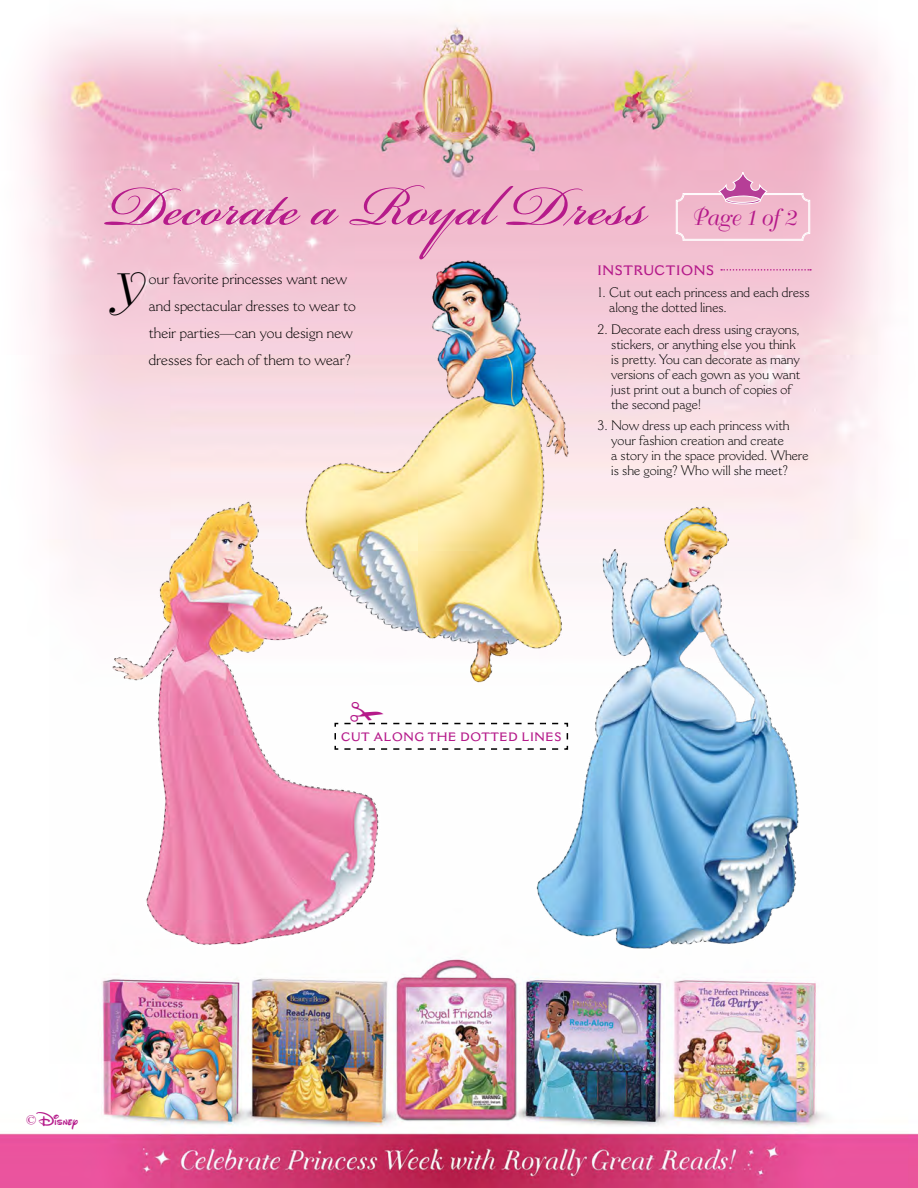
<style>
.page{position:relative;width:918px;height:1188px;background:#fff}
.page>*{position:absolute;margin:0;border:0;box-sizing:border-box;transform-origin:0 0}
.t1{font:87px "Bickham Script Std";color:#b51a8a}
.t2{font:46.2px "Bellevue";color:#000}
.t3{font:22.5px "Bellevue";color:#b51a8a}
.t4{font:18px "Walt Disney Script";color:#b51a8a}
.t5{font:300 15px/27px "Cantoria";color:#000}
.t6{font:300 13.5px/15px "Cantoria";color:#000}
.t7{font:600 13.5px "Cantoria";letter-spacing:.05em;color:#b51a8a}
.t8{font:600 12px "Cantoria";letter-spacing:.05em;color:#b51a8a}
.s1{font-family:"Cantoria";font-weight:300;font-size:13.5px}
</style>
<div class="page">
<img style="left:0;top:43px;width:918px;height:1145px">
<img style="left:50px;top:17px;width:827px;height:1047px">
<svg style="left:721px;top:269px;width:90px;height:2px"></svg>
<svg style="left:676px;top:172px;width:134px;height:69px;background:#eeb7cc"></svg>
<svg style="left:334px;top:701px;width:235px;height:50px"></svg>
<h1 class="t1" style="left:108px;top:143px;width:541px">Decorate a Royal Dress</h1>
<p class="t7" style="left:597px;top:262px;width:118px">INSTRUCTIONS</p>
<p class="t6" style="left:609px;top:285px;width:202px;text-indent:-12px">1. Cut out each princess and each dress along the dotted lines.</p>
<p class="t6" style="left:611px;top:321px;width:191px;text-indent:-14px">2. Decorate each dress using crayons, stickers, or anything else you think is pretty. You can decorate as many versions of each gown as you want just print out a bunch of copies of the second page!</p>
<p class="t6" style="left:611px;top:418px;width:199px;text-indent:-14px">3. Now dress up each princess with your fashion creation and create<br>a story in the space provided. Where is she going? Who will she meet?</p>
<h3 class="t3" style="left:691px;top:205px;width:106px">Page 1 of 2</h3>
<h2 class="t2" style="left:108px;top:264px;width:33px">Y</h2>
<p class="t5" style="left:149px;top:265px;width:208px">our favorite princesses want new and spectacular dresses to wear to their parties—can you design new dresses for each of them to wear?</p>
<p class="t8" style="left:341px;top:729px;width:222px">CUT ALONG THE DOTTED LINES</p>
<h3 class="t4" style="left:26px;top:1107px;width:53px"><span class="s1">©</span>Disney</h3>
</div>
